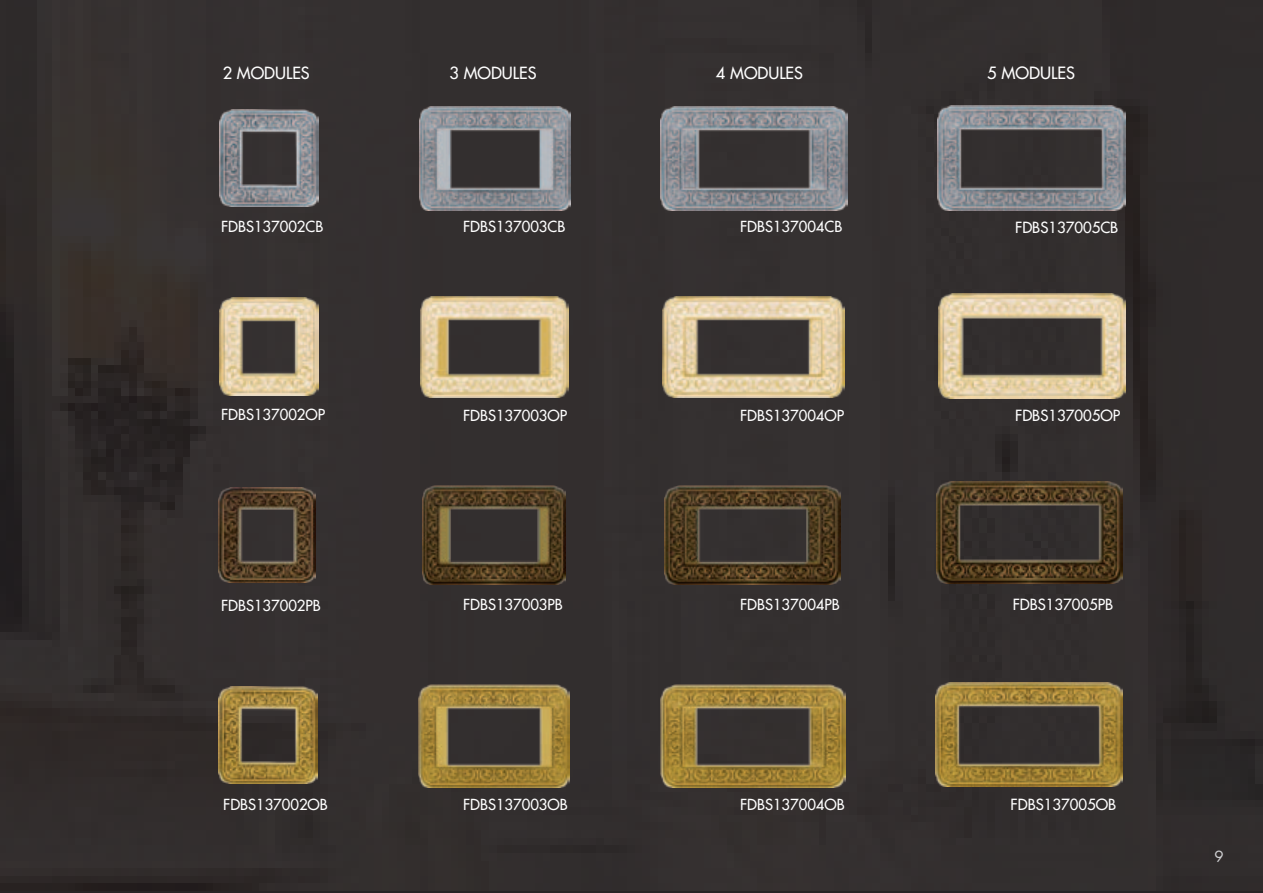
<style>
.page{position:relative;width:1263px;height:893px;background:#332f2f}
.page>*{position:absolute;margin:0;border:0;box-sizing:border-box;transform-origin:0 0}
.t1{font:16.5px "Futura LT";color:#fff}
.t2{font:16.35px "Futura LT";color:#fff}
.t3{font:15px "Futura LT";color:#fff}
.t4{font:15px "Futura LT";color:#d1d2d4}
.t5{font:14.85px "Futura LT";color:#fff}
</style>
<div class="page">
<img style="left:219px;top:297px;width:100px;height:99px">
<img style="left:219px;top:487px;width:97px;height:95px">
<img style="left:218px;top:686px;width:99px;height:97px">
<img style="left:219px;top:110px;width:100px;height:96px">
<img style="left:421px;top:296px;width:147px;height:101px">
<img style="left:422px;top:486px;width:143px;height:98px">
<img style="left:419px;top:684px;width:150px;height:104px">
<img style="left:419px;top:107px;width:152px;height:104px">
<img style="left:663px;top:296px;width:181px;height:102px">
<img style="left:664px;top:486px;width:177px;height:98px">
<img style="left:660px;top:684px;width:185px;height:104px">
<img style="left:661px;top:107px;width:187px;height:104px">
<hr style="left:0;top:0;width:1px;height:893px;background:#231f20">
<img style="left:938px;top:293px;width:188px;height:106px">
<img style="left:936px;top:482px;width:186px;height:101px">
<img style="left:935px;top:682px;width:188px;height:105px">
<img style="left:937px;top:106px;width:188px;height:105px">
<p class="t2" style="left:223px;top:63px;width:88px">2 MODULES</p>
<p class="t2" style="left:449px;top:63px;width:88px">3 MODULES</p>
<p class="t2" style="left:716px;top:63px;width:88px">4 MODULES</p>
<p class="t1" style="left:987px;top:62px;width:89px">5 MODULES</p>
<p class="t5" style="left:221px;top:217px;width:104px">FDBS137002CB</p>
<p class="t5" style="left:463px;top:217px;width:104px">FDBS137003CB</p>
<p class="t5" style="left:740px;top:217px;width:104px">FDBS137004CB</p>
<p class="t3" style="left:1015px;top:218px;width:105px">FDBS137005CB</p>
<p class="t5" style="left:221px;top:405px;width:105px">FDBS137002OP</p>
<p class="t5" style="left:463px;top:405px;width:105px">FDBS137003OP</p>
<p class="t5" style="left:740px;top:405px;width:105px">FDBS137004OP</p>
<p class="t3" style="left:1015px;top:406px;width:106px">FDBS137005OP</p>
<p class="t5" style="left:221px;top:595px;width:101px">FDBS137002PB</p>
<p class="t5" style="left:463px;top:595px;width:101px">FDBS137003PB</p>
<p class="t5" style="left:740px;top:595px;width:101px">FDBS137004PB</p>
<p class="t3" style="left:1013px;top:594px;width:102px">FDBS137005PB</p>
<p class="t5" style="left:223px;top:795px;width:106px">FDBS137002OB</p>
<p class="t5" style="left:463px;top:795px;width:106px">FDBS137003OB</p>
<p class="t5" style="left:740px;top:795px;width:106px">FDBS137004OB</p>
<p class="t3" style="left:1010px;top:795px;width:107px">FDBS137005OB</p>
<p class="t4" style="left:1204px;top:847px;width:21px">99</p>
</div>
